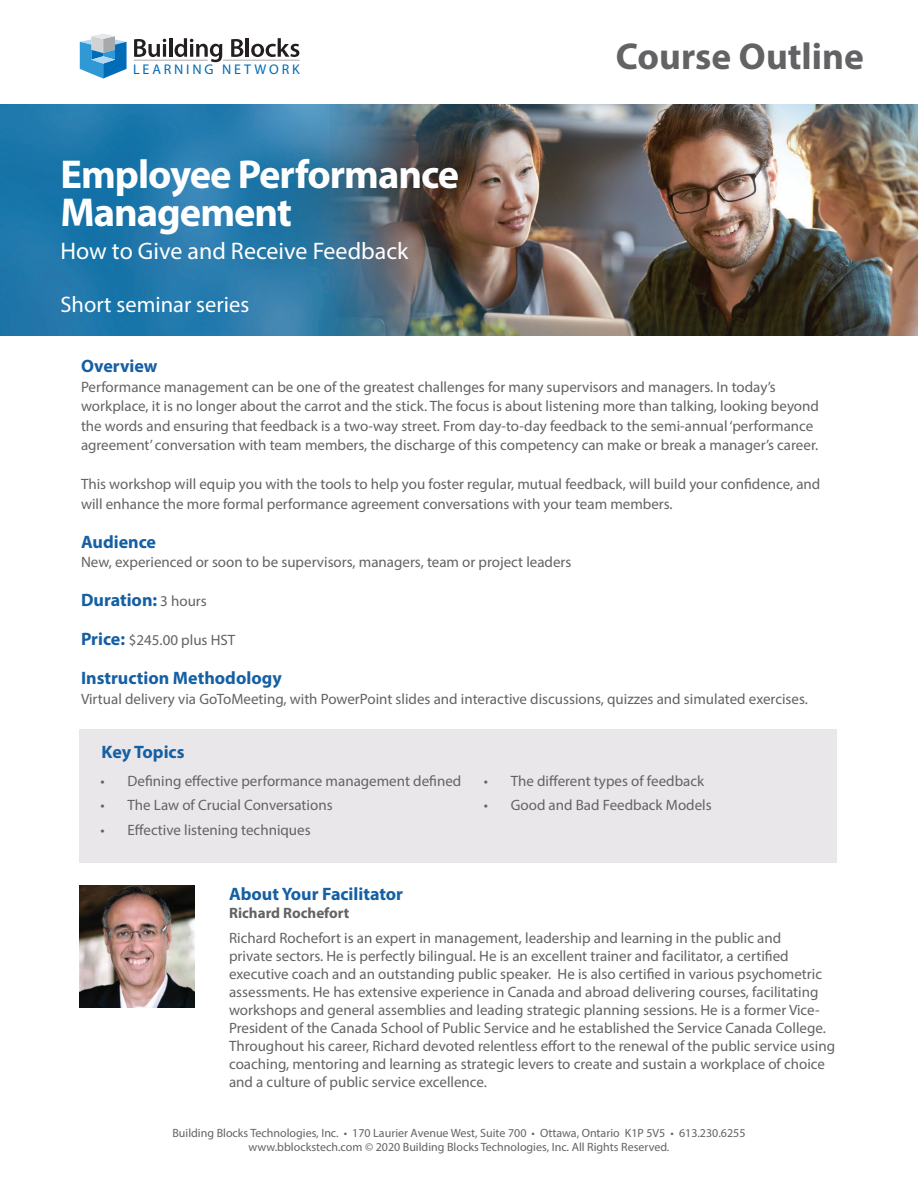
<style>
.page{position:relative;width:918px;height:1188px;background:#fff}
.page>*{position:absolute;margin:0;border:0;box-sizing:border-box;transform-origin:0 0}
.t1{font:700 40.5px/37.5px "Myriad Pro";letter-spacing:-.025em;color:#fff}
.t2{font:700 37.5px "Myriad Pro";color:#636366}
.t3{font:24px "Myriad Pro";color:#fff}
.t4{font:22.5px "Myriad Pro";color:#fff}
.t5{font:700 18px "Myriad Pro";color:#155fa3}
.t6{font:15px/18px "Myriad Pro";color:#636366}
.t7{font:700 15px "Myriad Pro";color:#636366}
.t8{font:14.1px "Myriad Pro";letter-spacing:.2em;color:#006bb6}
.t9{font:12px/14.4px "Myriad Pro";color:#636366;text-align:center}
.s1{font-weight:400;font-size:15px;color:#636366}
.s2{font-weight:700;font-size:18px;color:#155fa3}
</style>
<div class="page">
<img style="left:0;top:105px;width:918px;height:231px">
<svg style="left:80px;top:34px;width:47px;height:45px"></svg>
<svg style="left:134px;top:39px;width:32px;height:18px"></svg>
<hr style="left:169px;top:38px;width:3px;height:19px;background:#231f20">
<svg style="left:175px;top:38px;width:47px;height:24px"></svg>
<svg style="left:231px;top:39px;width:12px;height:18px"></svg>
<hr style="left:246px;top:38px;width:3px;height:19px;background:#231f20">
<svg style="left:251px;top:38px;width:48px;height:19px"></svg>
<hr style="left:134px;top:60px;width:74px;height:1px;background:#a8a9ad">
<hr style="left:223px;top:60px;width:77px;height:1px;background:#a8a9ad">
<div style="left:80px;top:729px;width:757px;height:134px;background:#e9e7ea"></div>
<img style="left:79px;top:886px;width:116px;height:122px">
<p class="t8" style="left:133px;top:61px;width:168px">LEARNING NETWORK</p>
<h1 class="t1" style="left:60px;top:154px;width:400px">Employee Performance<br>Management</h1>
<h3 class="t3" style="left:60px;top:236px;width:349px">How to Give and Receive Feedback</h3>
<h3 class="t4" style="left:60px;top:291px;width:190px">Short seminar series</h3>
<h2 class="t2" style="left:616px;top:32px;width:250px">Course Outline</h2>
<p class="t5" style="left:81px;top:354px;width:78px">Overview</p>
<p class="t6" style="left:81px;top:377px;width:739px;line-height:19.5px">Performance management can be one of the greatest challenges for many supervisors and managers. In today’s workplace, it is no longer about the carrot and the stick. The focus is about listening more than talking, looking beyond the words and ensuring that feedback is a two-way street. From day-to-day feedback to the semi-annual ‘performance agreement’ conversation with team members, the discharge of this competency can make or break a manager’s career.</p>
<p class="t6" style="left:81px;top:474px;width:741px;line-height:19.5px">This workshop will equip you with the tools to help you foster regular, mutual feedback, will build your confidence, and will enhance the more formal performance agreement conversations with your team members.</p>
<p class="t5" style="left:81px;top:530px;width:77px">Audience</p>
<p class="t6" style="left:81px;top:553px;width:492px">New, experienced or soon to be supervisors, managers, team or project leaders</p>
<p class="t5" style="left:81px;top:588px;width:127px">Duration: <span class="s1">3 hours</span></p>
<p class="t6" style="left:81px;top:631px;width:156px"><span class="s2">Price:</span> $245.00 plus HST</p>
<p class="t5" style="left:81px;top:666px;width:202px">Instruction Methodology</p>
<p class="t6" style="left:81px;top:689px;width:728px">Virtual delivery via GoToMeeting, with PowerPoint slides and interactive discussions, quizzes and simulated exercises.</p>
<p class="t5" style="left:102px;top:740px;width:84px">Key Topics</p>
<p class="t6" style="left:101px;top:771px;width:362px">• Defining effective performance management defined</p>
<p class="t6" style="left:101px;top:796px;width:234px">• The Law of Crucial Conversations</p>
<p class="t6" style="left:101px;top:821px;width:212px">• Effective listening techniques</p>
<p class="t6" style="left:484px;top:771px;width:222px">• The different types of feedback</p>
<p class="t6" style="left:484px;top:796px;width:229px">• Good and Bad Feedback Models</p>
<p class="t5" style="left:229px;top:882px;width:176px">About Your Facilitator</p>
<p class="t7" style="left:229px;top:903px;width:122px">Richard Rochefort</p>
<p class="t6" style="left:229px;top:929px;width:608px">Richard Rochefort is an expert in management, leadership and learning in the public and<br>private sectors. He is perfectly bilingual. He is an excellent trainer and facilitator, a certified executive coach and an outstanding public speaker. He is also certified in various psychometric assessments. He has extensive experience in Canada and abroad delivering courses, facilitating workshops and general assemblies and leading strategic planning sessions. He is a former Vice-President of the Canada School of Public Service and he established the Service Canada College.<br>Throughout his career, Richard devoted relentless effort to the renewal of the public service using coaching, mentoring and learning as strategic levers to create and sustain a workplace of choice and a culture of public service excellence.</p>
<p class="t9" style="left:172px;top:1125px;width:575px">Building Blocks Technologies, Inc. • 170 Laurier Avenue West, Suite 700 • Ottawa, Ontario K1P 5V5 • 613.230.6255 www.bblockstech.com © 2020 Building Blocks Technologies, Inc. All Rights Reserved.</p>
</div>
